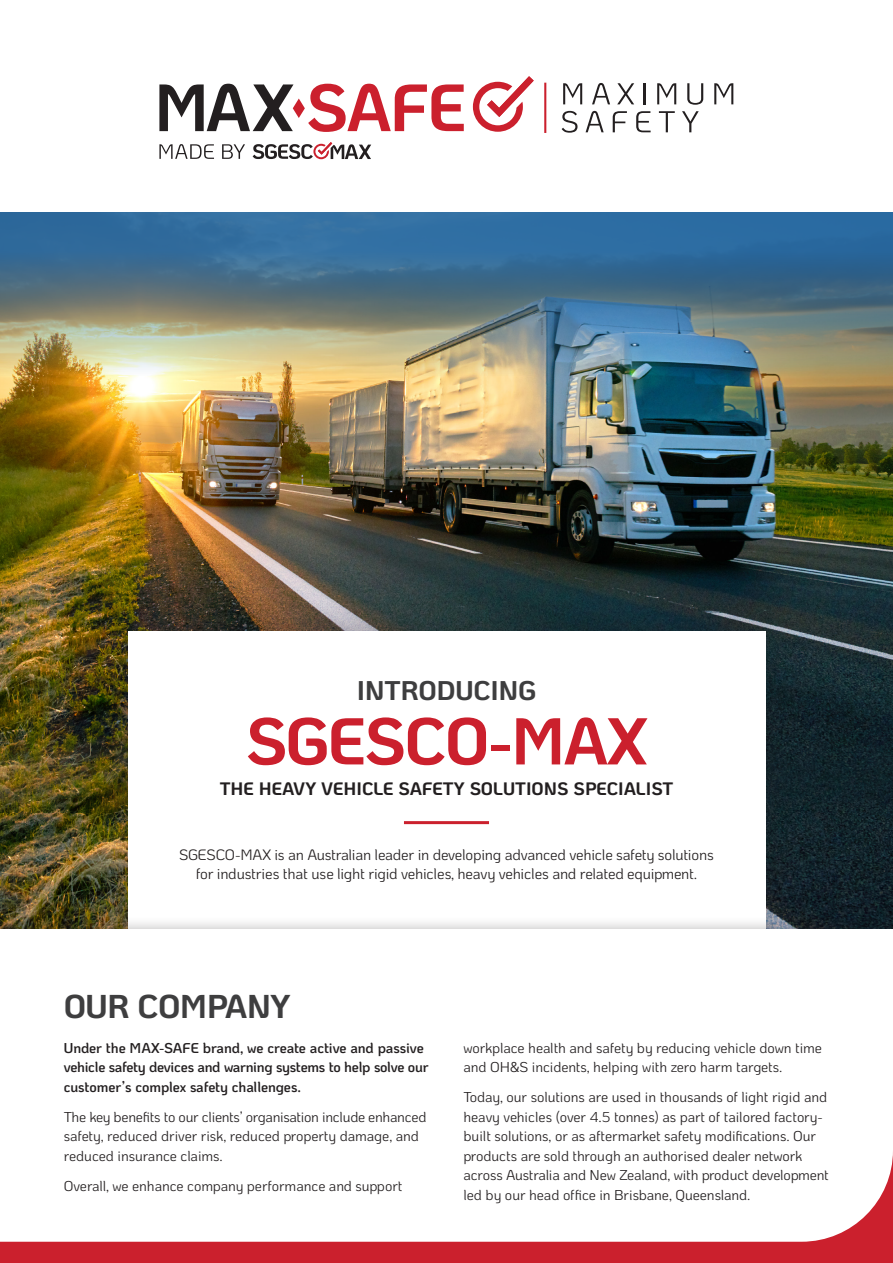
<style>
.page{position:relative;width:893px;height:1263px;background:#fff}
.page>*{position:absolute;margin:0;border:0;box-sizing:border-box;transform-origin:0 0}
.t1{font:700 66px "Ko Ho";letter-spacing:-.025em;color:#cb202d}
.t2{font:700 33px "Ko Ho";letter-spacing:-.02em;color:#3e3e3f}
.t3{font:700 27px "Ko Ho";letter-spacing:-.01em;color:#3e3e3f}
.t4{font:700 18px "Ko Ho";color:#231f20}
.t5{font:15px/19.5px "Ko Ho";letter-spacing:-.015em;color:#231f20;text-align:center}
.t6{font:14.25px/19.5px "Ko Ho";letter-spacing:-.01em;color:#231f20}
.t7{font:600 14.25px/19.5px "Ko Ho";letter-spacing:-.01em;color:#231f20}
</style>
<div class="page">
<img style="left:0;top:376px;width:893px;height:539px">
<img style="left:0;top:213px;width:893px;height:163px">
<svg style="left:563px;top:83px;width:19px;height:21px"></svg>
<svg style="left:592px;top:83px;width:18px;height:21px"></svg>
<svg style="left:617px;top:83px;width:17px;height:21px"></svg>
<hr style="left:643px;top:83px;width:2px;height:21px;background:#231f20">
<svg style="left:657px;top:83px;width:19px;height:21px"></svg>
<svg style="left:687px;top:83px;width:16px;height:22px"></svg>
<svg style="left:714px;top:83px;width:19px;height:21px"></svg>
<svg style="left:562px;top:111px;width:15px;height:22px"></svg>
<svg style="left:586px;top:111px;width:18px;height:21px"></svg>
<svg style="left:613px;top:111px;width:14px;height:21px"></svg>
<svg style="left:636px;top:111px;width:15px;height:21px"></svg>
<svg style="left:659px;top:111px;width:16px;height:21px"></svg>
<svg style="left:682px;top:111px;width:17px;height:21px"></svg>
<hr style="left:544px;top:83px;width:2px;height:50px;background:#cb202d">
<svg style="left:159px;top:84px;width:305px;height:48px"></svg>
<svg style="left:473px;top:76px;width:61px;height:56px"></svg>
<svg style="left:159px;top:144px;width:86px;height:15px"></svg>
<svg style="left:253px;top:142px;width:118px;height:17px"></svg>
<img style="left:0;top:733px;width:893px;height:80px">
<div style="left:94px;top:598px;width:705px;height:398px;background:#231f20;opacity:.35"></div>
<div style="left:128px;top:631px;width:637px;height:331px;background:#fff"></div>
<hr style="left:404px;top:821px;width:85px;height:3px;background:#cb202d">
<div style="left:0;top:915px;width:893px;height:348px;background:#231f20;opacity:.35"></div>
<div style="left:0;top:930px;width:893px;height:333px;background:#fff"></div>
<svg style="left:0;top:1153px;width:893px;height:110px"></svg>
<p class="t3" style="left:357px;top:668px;width:181px">INTRODUCING</p>
<p class="t1" style="left:245px;top:686px;width:403px">SGESCO-MAX</p>
<p class="t4" style="left:220px;top:773px;width:455px">THE HEAVY VEHICLE SAFETY SOLUTIONS SPECIALIST</p>
<p class="t5" style="left:179px;top:845px;width:536px">SGESCO-MAX is an Australian leader in developing advanced vehicle safety solutions for industries that use light rigid vehicles, heavy vehicles and related equipment.</p>
<p class="t2" style="left:64px;top:979px;width:228px">OUR COMPANY</p>
<p class="t7" style="left:64px;top:1038px;width:366px">Under the MAX-SAFE brand, we create active and passive vehicle safety devices and warning systems to help solve our customer’s complex safety challenges.</p>
<p class="t6" style="left:64px;top:1107px;width:364px">The key benefits to our clients’ organisation include enhanced safety, reduced driver risk, reduced property damage, and reduced insurance claims.</p>
<p class="t6" style="left:64px;top:1176px;width:340px">Overall, we enhance company performance and support</p>
<p class="t6" style="left:463px;top:1038px;width:360px">workplace health and safety by reducing vehicle down time and OH&amp;S incidents, helping with zero harm targets.</p>
<p class="t6" style="left:463px;top:1087px;width:367px">Today, our solutions are used in thousands of light rigid and heavy vehicles (over 4.5 tonnes) as part of tailored factory&shy;built solutions, or as aftermarket safety modifications. Our products are sold through an authorised dealer network across Australia and New Zealand, with product development led by our head office in Brisbane, Queensland.</p>
</div>
